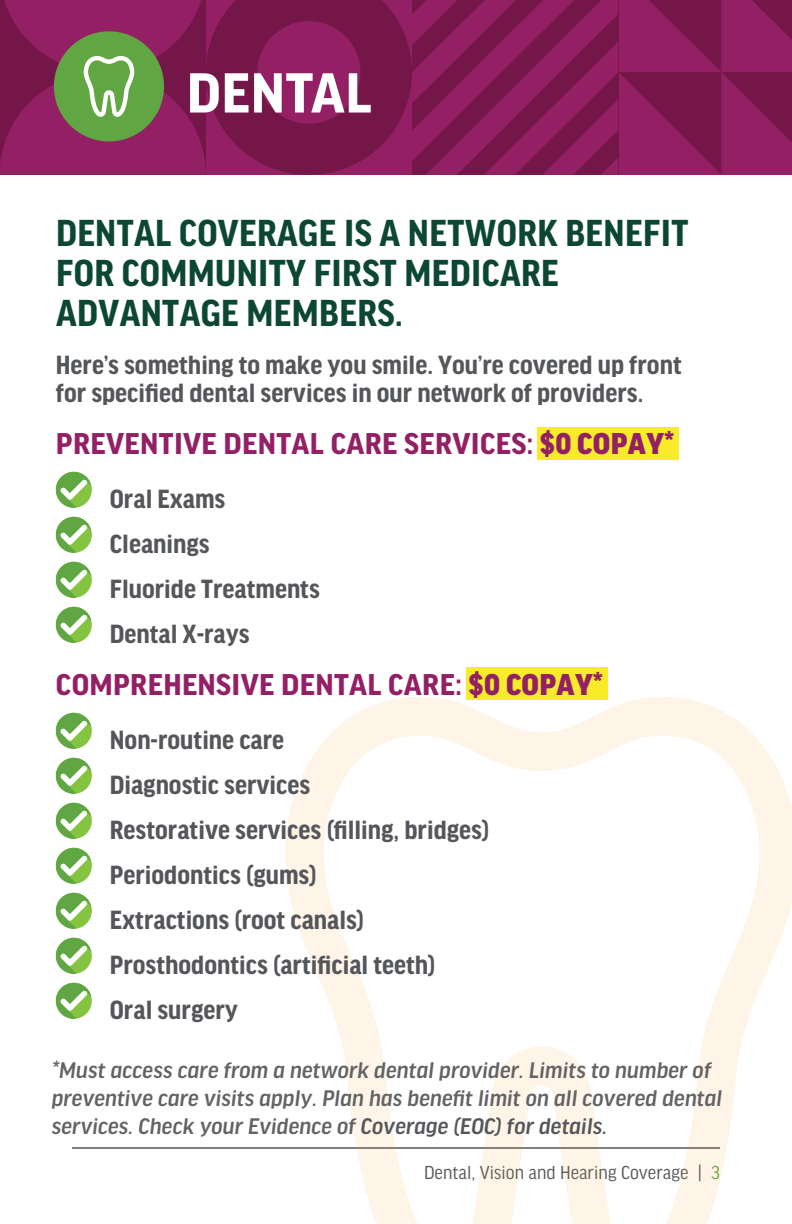
<style>
.page{position:relative;width:792px;height:1224px;background:#fff}
.page>*{position:absolute;margin:0;border:0;box-sizing:border-box;transform-origin:0 0}
.t1{font:700 60px "Good Headline Pro";letter-spacing:.01em;color:#fff}
.t2{font:700 40px/40px "Good Headline Pro Narr";letter-spacing:.01em;color:#0c4634}
.t3{font:700 32px "Good Headline Pro";letter-spacing:.01em;color:#932065}
.CHECK_MARKS{font:700 28px "Good Headline Pro Narr";color:#54565a}
.BODY{font:700 28px/27.6px "Good Headline Pro Narr";color:#54565a}
.BODY-2{font:italic 500 24px/28px "Good Headline Pro";color:#636366}
.t4{font:20px "Good Headline Pro Narr";color:#54565a}
.s1{font-weight:900}
.s2{color:#54565a}
.s3{color:#60a744}
</style>
<div class="page">
<hr style="left:72px;top:1147px;width:648px;height:2px;background:#54565a">
<svg style="left:0;top:0;width:792px;height:175px;background:#832558"></svg>
<svg style="left:283px;top:695px;width:509px;height:529px"></svg>
<div style="left:467px;top:667px;width:141px;height:33px;background:#f8eb2a"></div>
<div style="left:537px;top:427px;width:141px;height:33px;background:#f8eb2a"></div>
<svg style="left:56px;top:472px;width:36px;height:36px"></svg>
<svg style="left:57px;top:472px;width:34px;height:36px"></svg>
<svg style="left:56px;top:517px;width:36px;height:36px"></svg>
<svg style="left:57px;top:517px;width:34px;height:36px"></svg>
<svg style="left:56px;top:562px;width:36px;height:36px"></svg>
<svg style="left:57px;top:562px;width:34px;height:36px"></svg>
<svg style="left:56px;top:607px;width:36px;height:36px"></svg>
<svg style="left:57px;top:607px;width:34px;height:36px"></svg>
<svg style="left:56px;top:713px;width:36px;height:36px"></svg>
<svg style="left:57px;top:713px;width:34px;height:36px"></svg>
<svg style="left:56px;top:758px;width:36px;height:36px"></svg>
<svg style="left:57px;top:758px;width:34px;height:36px"></svg>
<svg style="left:56px;top:803px;width:36px;height:36px"></svg>
<svg style="left:57px;top:803px;width:34px;height:36px"></svg>
<svg style="left:56px;top:848px;width:36px;height:36px"></svg>
<svg style="left:57px;top:848px;width:34px;height:36px"></svg>
<svg style="left:56px;top:893px;width:36px;height:36px"></svg>
<svg style="left:57px;top:893px;width:34px;height:36px"></svg>
<svg style="left:56px;top:938px;width:36px;height:36px"></svg>
<svg style="left:57px;top:938px;width:34px;height:36px"></svg>
<svg style="left:56px;top:983px;width:36px;height:36px"></svg>
<svg style="left:57px;top:983px;width:34px;height:36px"></svg>
<p class="t1" style="left:187px;top:65px;width:187px">DENTAL</p>
<p class="t2" style="left:56px;top:213px;width:634px">DENTAL COVERAGE IS A NETWORK BENEFIT<br>FOR COMMUNITY FIRST MEDICARE<br>ADVANTAGE MEMBERS.</p>
<p class="BODY" style="left:56px;top:352px;width:627px">Here’s something to make you smile. You’re covered up front for specified dental services in our network of providers.</p>
<p class="t3" style="left:56px;top:428px;width:620px">PREVENTIVE DENTAL CARE SERVICES: <span class="s1">$0 COPAY*</span></p>
<p class="CHECK_MARKS" style="left:110px;top:485px;width:117px">Oral Exams</p>
<p class="CHECK_MARKS" style="left:110px;top:530px;width:101px">Cleanings</p>
<p class="CHECK_MARKS" style="left:110px;top:575px;width:212px">Fluoride Treatments</p>
<p class="CHECK_MARKS" style="left:110px;top:620px;width:141px">Dental X-rays</p>
<p class="t3" style="left:56px;top:669px;width:549px">COMPREHENSIVE DENTAL CARE: <span class="s1">$0 COPAY*</span></p>
<p class="CHECK_MARKS" style="left:110px;top:726px;width:176px">Non-routine care</p>
<p class="CHECK_MARKS" style="left:110px;top:771px;width:202px">Diagnostic services</p>
<p class="CHECK_MARKS" style="left:110px;top:816px;width:381px">Restorative services (filling, bridges)</p>
<p class="CHECK_MARKS" style="left:110px;top:861px;width:209px">Periodontics (gums)</p>
<p class="CHECK_MARKS" style="left:110px;top:906px;width:256px">Extractions (root canals)</p>
<p class="CHECK_MARKS" style="left:110px;top:951px;width:327px">Prosthodontics (artificial teeth)</p>
<p class="CHECK_MARKS" style="left:110px;top:996px;width:130px">Oral surgery</p>
<p class="BODY-2" style="left:52px;top:1057px;width:672px">*Must access care from a network dental provider. Limits to number of preventive care visits apply. Plan has benefit limit on all covered dental services. Check your Evidence of <span class="s2">Coverage (EOC) for details.</span></p>
<p class="t4" style="left:424px;top:1163px;width:297px">Dental, Vision and Hearing Coverage | <span class="s3">3</span></p>
</div>
